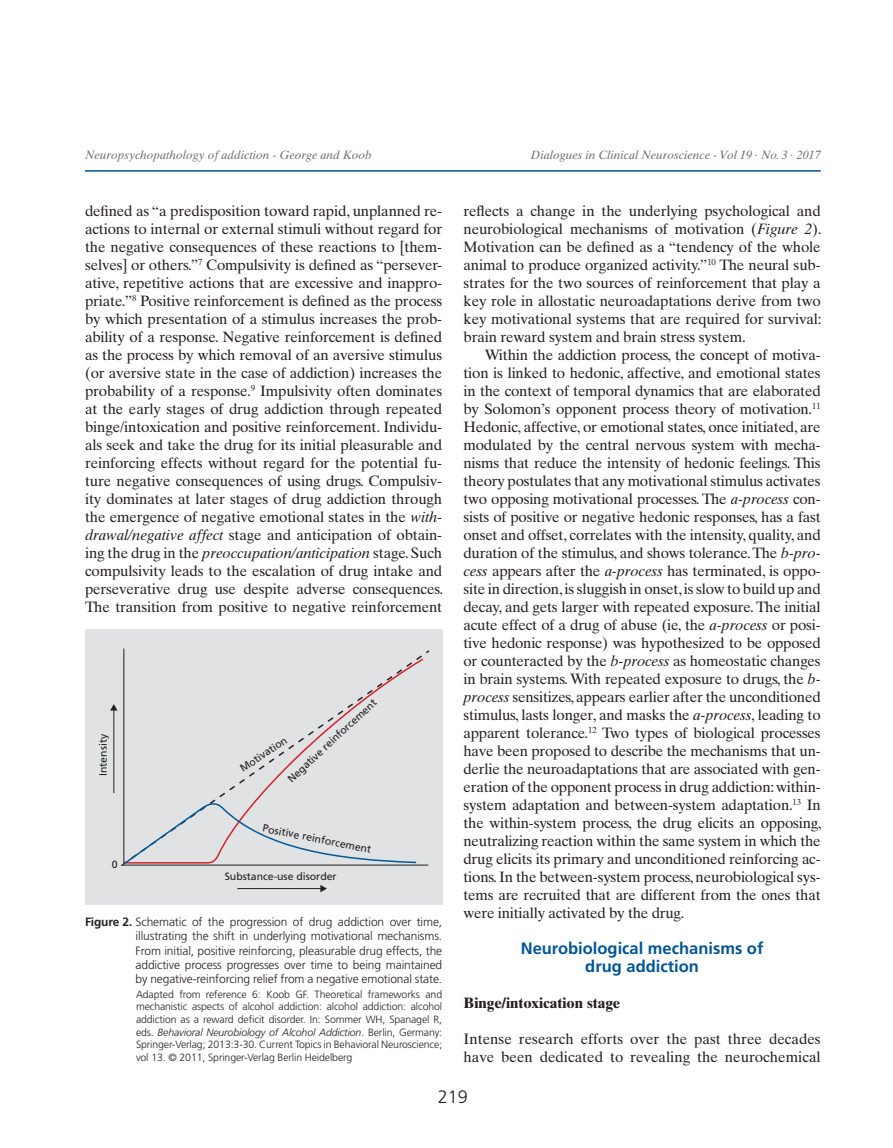
<style>
.page{position:relative;width:893px;height:1148px;background:#fff}
.page>*{position:absolute;margin:0;border:0;box-sizing:border-box;transform-origin:0 0}
.t1{font:300 18px "Frutiger";color:#231f20}
.t2{font:700 16.5px/18px "Frutiger";color:#005595;text-align:center}
.t3{font:15px/18px "Times Ten";letter-spacing:-.01em;color:#231f20;text-align:justify}
.t4{font:700 15px "Times Ten";color:#231f20}
.t5{font:300 12px/14.4px "Frutiger";letter-spacing:-.01em;color:#231f20;text-align:justify}
.t6{font:italic 12px "Times Ten";color:#6c6d70}
.t7{font:300 10.5px/12.6px "Frutiger";letter-spacing:-.01em;color:#231f20;text-align:justify}
.t8{font:10.5px "Frutiger";color:#231f20}
.s1{font-style:italic}
.s2{font-weight:700}
</style>
<div class="page">
<hr style="left:85px;top:170px;width:736px;height:2px;background:#005595">
<div style="left:85px;top:629px;width:357px;height:276px;background:#e1e2e4"></div>
<hr style="left:121px;top:865px;width:307px;height:1px;background:#231f20">
<hr style="left:123px;top:649px;width:1px;height:216px;background:#231f20">
<hr style="left:237px;top:888px;width:84px;height:1px;background:#231f20">
<svg style="left:320px;top:885px;width:7px;height:7px"></svg>
<hr style="left:113px;top:709px;width:1px;height:84px;background:#231f20">
<svg style="left:110px;top:704px;width:8px;height:7px"></svg>
<svg style="left:124px;top:657px;width:300px;height:142px"></svg>
<svg style="left:122px;top:799px;width:296px;height:67px"></svg>
<p class="t6" style="left:85px;top:148px;width:288px">Neuropsychopathology of addiction - George and Koob</p>
<p class="t6" style="left:530px;top:148px;width:292px">Dialogues in Clinical Neuroscience - Vol 19 . No. 3 . 2017</p>
<p class="t3" style="left:85px;top:202px;width:360px">defined as “a predisposition toward rapid, unplanned re&shy;actions to internal or external stimuli without regard for the negative consequences of these reactions to [them&shy;selves] or others.”<sup>7</sup> Compulsivity is defined as “persever&shy;ative, repetitive actions that are excessive and inappro&shy;priate.”<sup>8</sup> Positive reinforcement is defined as the process by which presentation of a stimulus increases the prob&shy;ability of a response. Negative reinforcement is defined as the process by which removal of an aversive stimulus (or aversive state in the case of addiction) increases the probability of a response.<sup>9</sup> Impulsivity often dominates at the early stages of drug addiction through repeated binge/intoxication and positive reinforcement. Individu&shy;als seek and take the drug for its initial pleasurable and reinforcing effects without regard for the potential fu&shy;ture negative consequences of using drugs. Compulsiv&shy;ity dominates at later stages of drug addiction through the emergence of negative emotional states in the <span class="s1">with&shy;drawal/negative affect</span> stage and anticipation of obtain&shy;ing the drug in the <span class="s1">preoccupation/anticipation</span> stage. Such compulsivity leads to the escalation of drug intake and perseverative drug use despite adverse consequences.<br>The transition from positive to negative reinforcement</p>
<p class="t3" style="left:463px;top:202px;width:360px">reflects a change in the underlying psychological and neurobiological mechanisms of motivation (<span class="s1">Figure 2</span>).<br>Motivation can be defined as a “tendency of the whole animal to produce organized activity.”<sup>10</sup> The neural sub&shy;strates for the two sources of reinforcement that play a key role in allostatic neuroadaptations derive from two key motivational systems that are required for survival: brain reward system and brain stress system.</p>
<p class="t3" style="left:463px;top:346px;width:359px;text-indent:21px">Within the addiction process, the concept of motiva&shy;tion is linked to hedonic, affective, and emotional states in the context of temporal dynamics that are elaborated by Solomon’s opponent process theory of motivation.<sup>11<br></sup>Hedonic, affective, or emotional states, once initiated, are modulated by the central nervous system with mecha&shy;nisms that reduce the intensity of hedonic feelings. This theory postulates that any motivational stimulus activates two opposing motivational processes. The <span class="s1">a-process</span> con&shy;sists of positive or negative hedonic responses, has a fast onset and offset, correlates with the intensity, quality, and duration of the stimulus, and shows tolerance. The <span class="s1">b-pro&shy;cess</span> appears after the <span class="s1">a-process</span> has terminated, is oppo&shy;site in direction, is sluggish in onset, is slow to build up and decay, and gets larger with repeated exposure. The initial acute effect of a drug of abuse (ie, the <span class="s1">a-process</span> or posi&shy;tive hedonic response) was hypothesized to be opposed or counteracted by the <span class="s1">b-process</span> as homeostatic changes in brain systems. With repeated exposure to drugs, the <span class="s1">b&shy;process</span> sensitizes, appears earlier after the unconditioned stimulus, lasts longer, and masks the <span class="s1">a-process</span>, leading to apparent tolerance.<sup>12</sup> Two types of biological processes have been proposed to describe the mechanisms that un&shy;derlie the neuroadaptations that are associated with gen&shy;eration of the opponent process in drug addiction: within&shy;system adaptation and between-system adaptation.<sup>13</sup> In the within-system process, the drug elicits an opposing, neutralizing reaction within the same system in which the drug elicits its primary and unconditioned reinforcing ac&shy;tions. In the between-system process, neurobiological sys&shy;tems are recruited that are different from the ones that were initially activated by the drug.</p>
<p class="t2" style="left:521px;top:939px;width:244px">Neurobiological mechanisms of drug addiction</p>
<p class="t4" style="left:463px;top:994px;width:158px">Binge/intoxication stage</p>
<p class="t3" style="left:463px;top:1030px;width:359px">Intense research efforts over the past three decades have been dedicated to revealing the neurochemical</p>
<p class="t1" style="left:438px;top:1086px;width:32px">219</p>
<p class="t8" style="left:285px;top:776px;width:118px;rotate:-43deg">Negative reinforcement</p>
<p class="t8" style="left:97px;top:776px;width:44px;rotate:-90deg">Intensity</p>
<p class="t8" style="left:238px;top:764px;width:56px;rotate:-34deg">Motivation</p>
<p class="t8" style="left:264px;top:822px;width:112px;rotate:11deg">Positive reinforcement</p>
<p class="t8" style="left:112px;top:858px;width:14px">0 -</p>
<p class="t8" style="left:225px;top:870px;width:114px">Substance-use disorder</p>
<p class="t5" style="left:136px;top:914px;width:308px;text-indent:-51px"><span class="s2">Figure 2.</span> Schematic of the progression of drug addiction over time, illustrating the shift in underlying motivational mechanisms.<br>From initial, positive reinforcing, pleasurable drug effects, the addictive process progresses over time to being maintained by negative-reinforcing relief from a negative emotional state.</p>
<p class="t7" style="left:136px;top:988px;width:308px">Adapted from reference 6: Koob GF. Theoretical frameworks and mechanistic aspects of alcohol addiction: alcohol addiction: alcohol addiction as a reward deficit disorder. In: Sommer WH, Spanagel R, eds. <span class="s1">Behavioral Neurobiology of Alcohol Addiction</span>. Berlin, Germany:<br>Springer-Verlag; 2013:3-30. Current Topics in Behavioral Neuroscience; vol 13. © 2011, Springer-Verlag Berlin Heidelberg</p>
</div>
